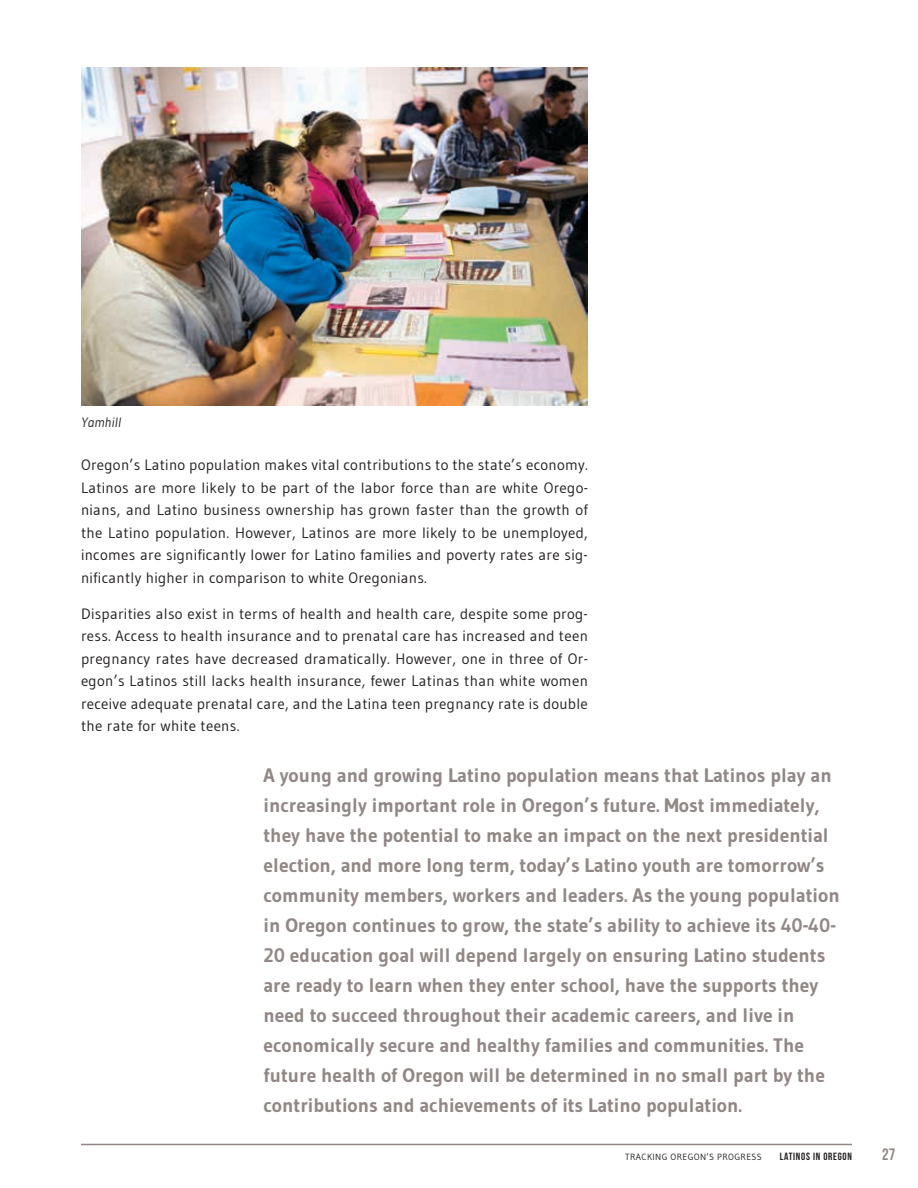
<style>
.page{position:relative;width:918px;height:1188px;background:#fff}
.page>*{position:absolute;margin:0;border:0;box-sizing:border-box;transform-origin:0 0}
.t1{font:700 19.5px/30px "Gudea";color:#918784}
.t2{font:16.5px "Bebas Neue";color:#918784}
.t3{font:15px/22.5px "Gudea";letter-spacing:.02em;color:#231f20;text-align:justify}
.t4{font:italic 13.5px "Gudea";letter-spacing:.01em;color:#231f20}
.t5{font:10.5px "Bebas Neue";letter-spacing:.07em;color:#231f20}
.t6{font:9px "Gudea";letter-spacing:.04em;color:#231f20}
</style>
<div class="page">
<hr style="left:81px;top:1144px;width:771px;height:1px;background:#918784">
<img style="left:81px;top:68px;width:507px;height:337px">
<p class="t4" style="left:81px;top:414px;width:42px">Yamhill</p>
<p class="t3" style="left:81px;top:454px;width:509px">Oregon’s Latino population makes vital contributions to the state’s economy.<br>Latinos are more likely to be part of the labor force than are white Orego&shy;nians, and Latino business ownership has grown faster than the growth of the Latino population. However, Latinos are more likely to be unemployed, incomes are significantly lower for Latino families and poverty rates are sig&shy;nificantly higher in comparison to white Oregonians.</p>
<p class="t3" style="left:81px;top:602px;width:509px">Disparities also exist in terms of health and health care, despite some prog&shy;ress. Access to health insurance and to prenatal care has increased and teen pregnancy rates have decreased dramatically. However, one in three of Or&shy;egon’s Latinos still lacks health insurance, fewer Latinas than white women receive adequate prenatal care, and the Latina teen pregnancy rate is double the rate for white teens.</p>
<p class="t1" style="left:264px;top:761px;width:578px">A young and growing Latino population means that Latinos play an increasingly important role in Oregon’s future. Most immediately, they have the potential to make an impact on the next presidential election, and more long term, today’s Latino youth are tomorrow’s community members, workers and leaders. As the young population in Oregon continues to grow, the state’s ability to achieve its 40-40- 20 education goal will depend largely on ensuring Latino students are ready to learn when they enter school, have the supports they need to succeed throughout their academic careers, and live in economically secure and healthy families and communities. The future health of Oregon will be determined in no small part by the contributions and achievements of its Latino population.</p>
<p class="t6" style="left:625px;top:1151px;width:138px">TRACKING OREGON’S PROGRESS</p>
<p class="t5" style="left:780px;top:1150px;width:74px">LATINOS IN OREGON</p>
<p class="t2" style="left:882px;top:1145px;width:15px">27</p>
</div>
